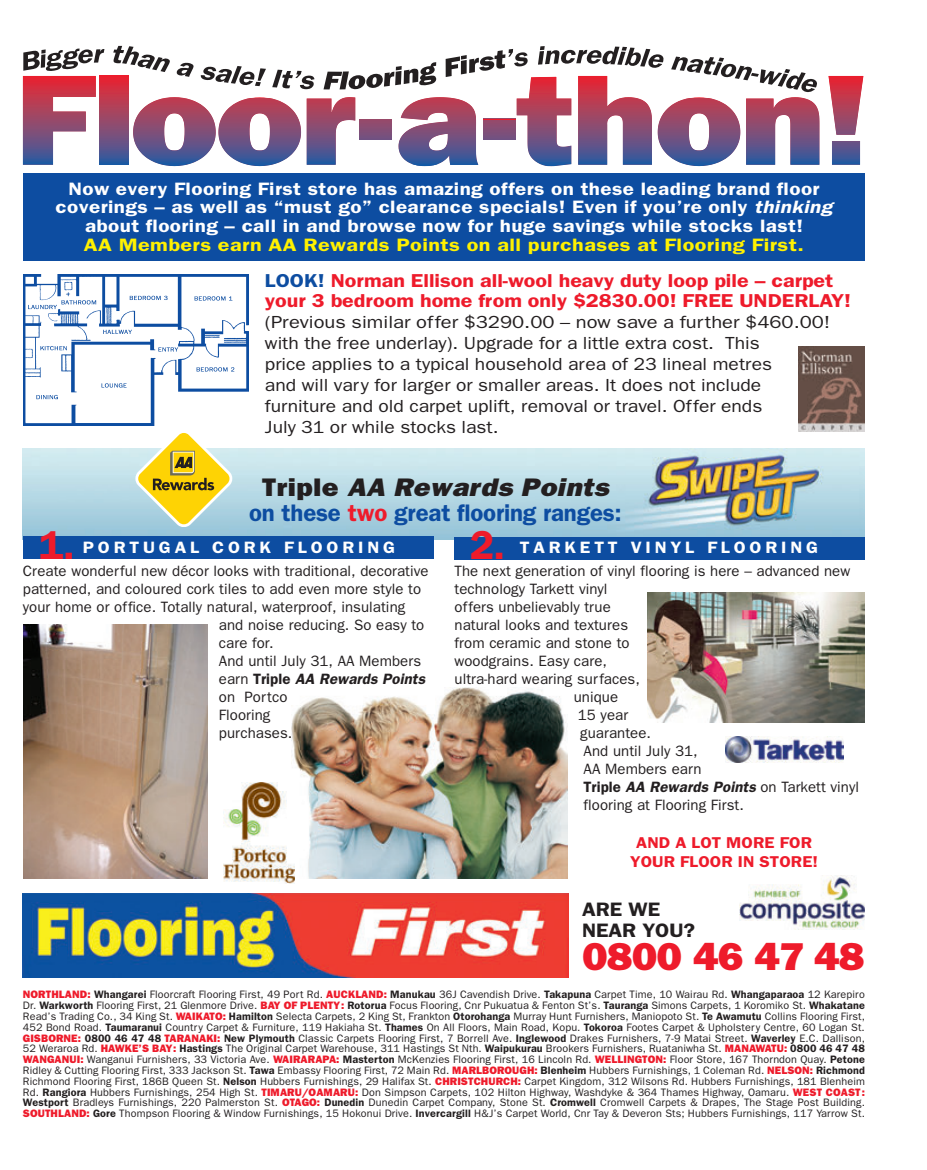
<style>
.page{position:relative;width:927px;height:1170px;background:#fff}
.page>*{position:absolute;margin:0;border:0;box-sizing:border-box;transform-origin:0 0}
.t1{font:600 40.5px "Franklin Gothic";color:#ee1b2b}
.t2{font:800 39px "Franklin Gothic";letter-spacing:-.02em;color:#ee1b2b;scale:1.1 1}
.t3{font:italic 800 25.5px "Franklin Gothic";color:#231f20;scale:1.1 1}
.t4{font:600 24px "Franklin Gothic";letter-spacing:-.005em;color:#0d4da1}
.t5{font:600 19.5px/21px "Franklin Gothic";color:#231f20;scale:1.1 1}
.t6{font:600 18.75px/20.5px "Franklin Gothic";color:#ee1b2b;scale:1.15 1}
.t7{font:600 18px/18.8px "Franklin Gothic";letter-spacing:.02em;color:#fff;text-align:center;scale:1.15 1}
.t8{font:600 18px "Franklin Gothic";letter-spacing:.02em;color:#fff101;scale:1.2 1}
.t9{font:17.55px/21px "Franklin Gothic";color:#231f20;scale:1.15 1}
.t10{font:600 16.5px "Franklin Gothic";color:#fff;scale:1.1 1}
.t11{font:600 15.75px/18.9px "Franklin Gothic";letter-spacing:.005em;color:#ee1b2b;text-align:center;scale:1.1 1}
.t12{font:15px "Franklin Gothic";letter-spacing:.005em;color:#231f20}
.t13{font:italic 600 15px "Franklin Gothic";color:#231f20}
.t14{font:10.8px/10.8px "Franklin Gothic";letter-spacing:.01em;color:#231f20;text-align:justify}
.s1{font-style:italic}
.s2{color:#0d4da1}
.s3{font-style:normal}
.s4{color:#ee1b2b}
.s5{font-weight:400;font-style:normal}
.s6{font-weight:800;color:#ee1b2b}
.s7{font-weight:600}
</style>
<div class="page">
<img style="left:23px;top:893px;width:545px;height:84px">
<img style="left:739px;top:875px;width:126px;height:54px">
<img style="left:23px;top:448px;width:841px;height:91px">
<img style="left:23px;top:625px;width:185px;height:253px">
<img style="left:291px;top:687px;width:277px;height:191px">
<img style="left:23px;top:274px;width:225px;height:151px">
<div style="left:99px;top:76px;width:29px;height:74px;background:linear-gradient(to bottom,#ec2830,#5e5a8e)"></div>
<svg style="left:104px;top:150px;width:9px;height:15px"></svg>
<hr style="left:398px;top:166px;width:80px;height:1px;background:#0e59a6">
<svg style="left:828px;top:76px;width:35px;height:89px"></svg>
<svg style="left:113px;top:46px;width:706px;height:120px"></svg>
<svg style="left:23px;top:49px;width:81px;height:116px"></svg>
<div style="left:23px;top:173px;width:842px;height:87px;background:#0d4da1"></div>
<img style="left:798px;top:346px;width:67px;height:85px">
<img style="left:647px;top:592px;width:218px;height:130px">
<div style="left:23px;top:536px;width:410px;height:22px;background:#0d4da1"></div>
<div style="left:455px;top:536px;width:410px;height:23px;background:#0d4da1"></div>
<img style="left:726px;top:736px;width:118px;height:26px">
<img style="left:223px;top:782px;width:72px;height:101px">
<svg style="left:135px;top:433px;width:97px;height:94px"></svg>
<h3 class="t7" style="left:56px;top:178px;width:677px">Now every Flooring First store has amazing offers on these leading brand floor coverings – as well as “must go” clearance specials! Even if you’re only <span class="s1">thinking </span>about flooring – call in and browse now for huge savings while stocks last!</h3>
<h3 class="t8" style="left:84px;top:234px;width:602px">AA Members earn AA Rewards Points on all purchases at Flooring First.</h3>
<h3 class="t6" style="left:265px;top:269px;width:511px"><span class="s2">LOOK!</span> Norman Ellison all-wool heavy duty loop pile – carpet your 3 bedroom home from only $2830.00! FREE UNDERLAY!</h3>
<p class="t9" style="left:265px;top:311px;width:493px">(Previous similar offer $3290.00 – now save a further $460.00! with the free underlay). Upgrade for a little extra cost. This<br>price applies to a typical household area of 23 lineal metres<br>and will vary for larger or smaller areas. It does not include furniture and old carpet uplift, removal or travel. Offer ends<br>July 31 or while stocks last.</p>
<h3 class="t3" style="left:262px;top:472px;width:322px"><span class="s3">T r i p l e</span> AA Rewards Points</h3>
<h3 class="t4" style="left:249px;top:499px;width:374px">on these <span class="s4">two</span> great flooring ranges:</h3>
<h3 class="t10" style="left:83px;top:537px;width:285px">P O R T U G A L C O R K F L O O R I N G</h3>
<h3 class="t12" style="left:23px;top:562px;width:407px">Create wonderful new décor looks with traditional, decorative</h3>
<h3 class="t12" style="left:23px;top:580px;width:400px">patterned, and coloured cork tiles to add even more style to</h3>
<h3 class="t12" style="left:23px;top:598px;width:384px">your home or office. Totally natural, waterproof, insulating</h3>
<h3 class="t12" style="left:219px;top:616px;width:207px">and noise reducing. So easy to</h3>
<h3 class="t12" style="left:219px;top:634px;width:56px">care for.</h3>
<h3 class="t12" style="left:219px;top:652px;width:204px">And until July 31, AA Members</h3>
<h3 class="t13" style="left:219px;top:669px;width:211px"><span class="s5">e a r n</span> <span class="s3">T r i p l e</span> AA Rewards Points</h3>
<h3 class="t12" style="left:219px;top:688px;width:70px">on Portco</h3>
<h3 class="t12" style="left:219px;top:706px;width:53px">Flooring</h3>
<h3 class="t12" style="left:219px;top:724px;width:75px">purchases.</h3>
<h1 class="t1" style="left:39px;top:520px;width:37px">1.</h1>
<h1 class="t1" style="left:470px;top:521px;width:37px">2.</h1>
<h3 class="t10" style="left:520px;top:538px;width:273px">T A R K E T T V I N Y L F L O O R I N G</h3>
<h3 class="t12" style="left:454px;top:562px;width:397px">The next generation of vinyl flooring is here – advanced new</h3>
<h3 class="t12" style="left:454px;top:580px;width:155px">technology Tarkett vinyl</h3>
<h3 class="t12" style="left:454px;top:598px;width:158px">offers unbelievably true</h3>
<h3 class="t12" style="left:454px;top:616px;width:175px">natural looks and textures</h3>
<h3 class="t12" style="left:454px;top:634px;width:177px">from ceramic and stone to</h3>
<h3 class="t12" style="left:454px;top:652px;width:154px">woodgrains. Easy care,</h3>
<h3 class="t12" style="left:454px;top:670px;width:187px">ultra-hard wearing surfaces,</h3>
<h3 class="t12" style="left:574px;top:688px;width:46px">unique</h3>
<h3 class="t12" style="left:578px;top:706px;width:52px">15 year</h3>
<h3 class="t12" style="left:580px;top:724px;width:72px">guarantee.</h3>
<h3 class="t12" style="left:584px;top:742px;width:116px">And until July 31,</h3>
<h3 class="t12" style="left:584px;top:760px;width:119px">AA Members earn</h3>
<h3 class="t13" style="left:584px;top:778px;width:277px"><span class="s3">Triple</span> AA Rewards Points <span class="s5">on Tarkett vinyl</span></h3>
<h3 class="t12" style="left:584px;top:796px;width:162px">flooring at Flooring First.</h3>
<h3 class="t11" style="left:630px;top:832px;width:172px">AND A LOT MORE FOR<br>YOUR FLOOR IN STORE!</h3>
<h3 class="t5" style="left:582px;top:898px;width:104px">ARE WE<br>NEAR YOU?</h3>
<h2 class="t2" style="left:582px;top:933px;width:258px">0800 46 47 48</h2>
<p class="t14" style="left:23px;top:988px;width:844px"><span class="s6">NORTHLAND:</span> <span class="s7">Whangarei</span> Floorcraft Flooring First, 49 Port Rd. <span class="s6">AUCKLAND:</span> <span class="s7">Manukau</span> 36J Cavendish Drive. <span class="s7">Takapuna</span> Carpet Time, 10 Wairau Rd. <span class="s7">Whangaparaoa</span> 12 Karepiro Dr. <span class="s7">Warkworth</span> Flooring First, 21 Glenmore Drive. <span class="s6">BAY OF PLENTY:</span> <span class="s7">Rotorua</span> Focus Flooring, Cnr Pukuatua &amp; Fenton St’s. <span class="s7">Tauranga</span> Simons Carpets, 1 Koromiko St. <span class="s7">Whakatane </span>Read’s Trading Co., 34 King St. <span class="s6">WAIKATO:</span> <span class="s7">Hamilton</span> Selecta Carpets, 2 King St, Frankton <span class="s7">Otorohanga</span> Murray Hunt Furnishers, Maniopoto St. <span class="s7">Te Awamutu</span> Collins Flooring First, 452 Bond Road. <span class="s7">Taumaranui</span> Country Carpet &amp; Furniture, 119 Hakiaha St. <span class="s7">Thames</span> On All Floors, Main Road, Kopu. <span class="s7">Tokoroa</span> Footes Carpet &amp; Upholstery Centre, 60 Logan St.<br><span class="s6">GISBORNE:</span> <span class="s7">0800 46 47 48</span> <span class="s6">TARANAKI:</span> <span class="s7">New Plymouth</span> Classic Carpets Flooring First, 7 Borrell Ave. <span class="s7">Inglewood</span> Drakes Furnishers, 7-9 Matai Street. <span class="s7">Waverley</span> E.C. Dallison, 52 Weraroa Rd. <span class="s6">HAWKE’S BAY:</span> <span class="s7">Hastings</span> The Original Carpet Warehouse, 311 Hastings St Nth. <span class="s7">Waipukurau</span> Brookers Furnishers, Ruataniwha St. <span class="s6">MANAWATU:</span> <span class="s7">0800 46 47 48<br></span><span class="s6">WANGANUI:</span> Wanganui Furnishers, 33 Victoria Ave. <span class="s6">WAIRARAPA:</span> <span class="s7">Masterton</span> McKenzies Flooring First, 16 Lincoln Rd. <span class="s6">WELLINGTON:</span> Floor Store, 167 Thorndon Quay. <span class="s7">Petone </span>Ridley &amp; Cutting Flooring First, 333 Jackson St. <span class="s7">Tawa</span> Embassy Flooring First, 72 Main Rd. <span class="s6">MARLBOROUGH:</span> <span class="s7">Blenheim</span> Hubbers Furnishings, 1 Coleman Rd. <span class="s6">NELSON:</span> <span class="s7">Richmond </span>Richmond Flooring First, 186B Queen St. <span class="s7">Nelson</span> Hubbers Furnishings, 29 Halifax St. <span class="s6">CHRISTCHURCH:</span> Carpet Kingdom, 312 Wilsons Rd. Hubbers Furnishings, 181 Blenheim Rd. <span class="s7">Rangiora</span> Hubbers Furnishings, 254 High St. <span class="s6">TIMARU/OAMARU:</span> Don Simpson Carpets, 102 Hilton Highway, Washdyke &amp; 364 Thames Highway, Oamaru. <span class="s6">WEST COAST:<br></span><span class="s7">Westport</span> Bradleys Furnishings, 220 Palmerston St. <span class="s6">OTAGO:</span> <span class="s7">Dunedin</span> Dunedin Carpet Company, Stone St. <span class="s7">Cromwell</span> Cromwell Carpets &amp; Drapes, The Stage Post Building.<br><span class="s6">SOUTHLAND:</span> <span class="s7">Gore</span> Thompson Flooring &amp; Window Furnishings, 15 Hokonui Drive. <span class="s7">Invercargill</span> H&amp;J’s Carpet World, Cnr Tay &amp; Deveron Sts; Hubbers Furnishings, 117 Yarrow St.</p>
</div>
